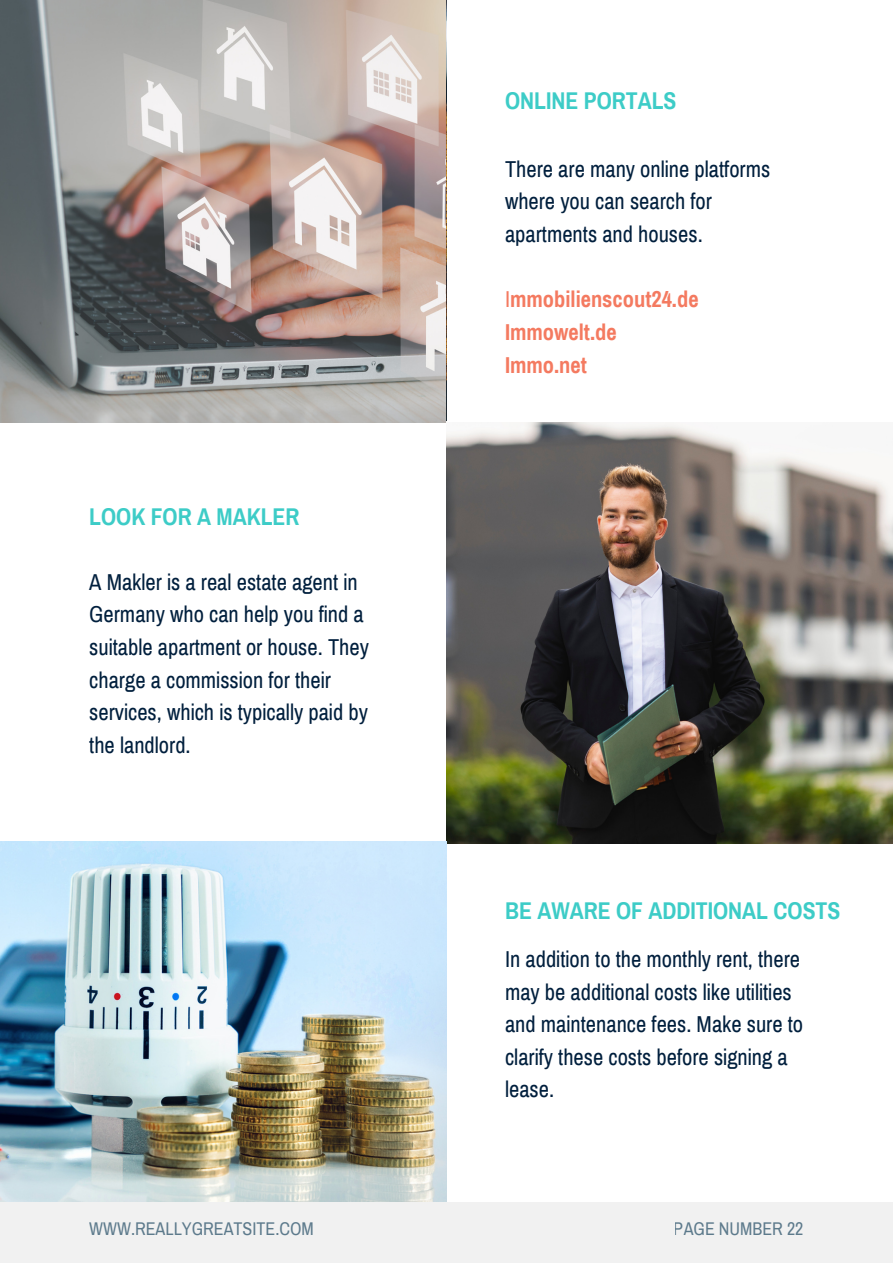
<style>
.page{position:relative;width:893px;height:1264px;background:#fff}
.page>*{position:absolute;margin:0;border:0;box-sizing:border-box;transform-origin:0 0}
.t1{font:700 23.7px "Archivo Narrow";color:#3dccc7}
.t2{font:22.5px/32.5px "Archivo Narrow";color:#001f3d}
.t3{font:700 22.5px "Archivo Narrow";color:#f47a60}
.t4{font:18px "Archivo Narrow";color:#083652}
.s1{font-weight:400}
</style>
<div class="page">
<div style="left:0;top:1201px;width:892px;height:61px;background:#f1f1f1"></div>
<img style="left:0;top:0;width:446px;height:423px">
<img style="left:0;top:841px;width:446px;height:360px">
<img style="left:446px;top:423px;width:446px;height:420px">
<p class="t1" style="left:505px;top:89px;width:173px">ONLINE PORTALS</p>
<p class="t2" style="left:505px;top:153px;width:267px">There are many online platforms where you can search for apartments and houses.</p>
<p class="t1" style="left:89px;top:504px;width:212px">LOOK FOR A MAKLER</p>
<p class="t2" style="left:89px;top:566px;width:281px">A Makler is a real estate agent in<br>Germany who can help you find a suitable apartment or house. They charge a commission for their services, which is typically paid by the landlord.</p>
<p class="t3" style="left:505px;top:287px;width:195px"><span class="s1">I</span>mmobilienscout24.de</p>
<p class="t3" style="left:505px;top:320px;width:113px">Immowelt.de</p>
<p class="t3" style="left:505px;top:353px;width:83px">Immo.net</p>
<p class="t1" style="left:505px;top:898px;width:337px">BE AWARE OF ADDITIONAL COSTS</p>
<p class="t2" style="left:505px;top:943px;width:299px">In addition to the monthly rent, there may be additional costs like utilities and maintenance fees. Make sure to clarify these costs before signing a lease.</p>
<p class="t4" style="left:89px;top:1219px;width:226px">WWW.REALLYGREATSITE.COM</p>
<p class="t4" style="left:673px;top:1219px;width:131px">PAGE NUMBER 22</p>
</div>
